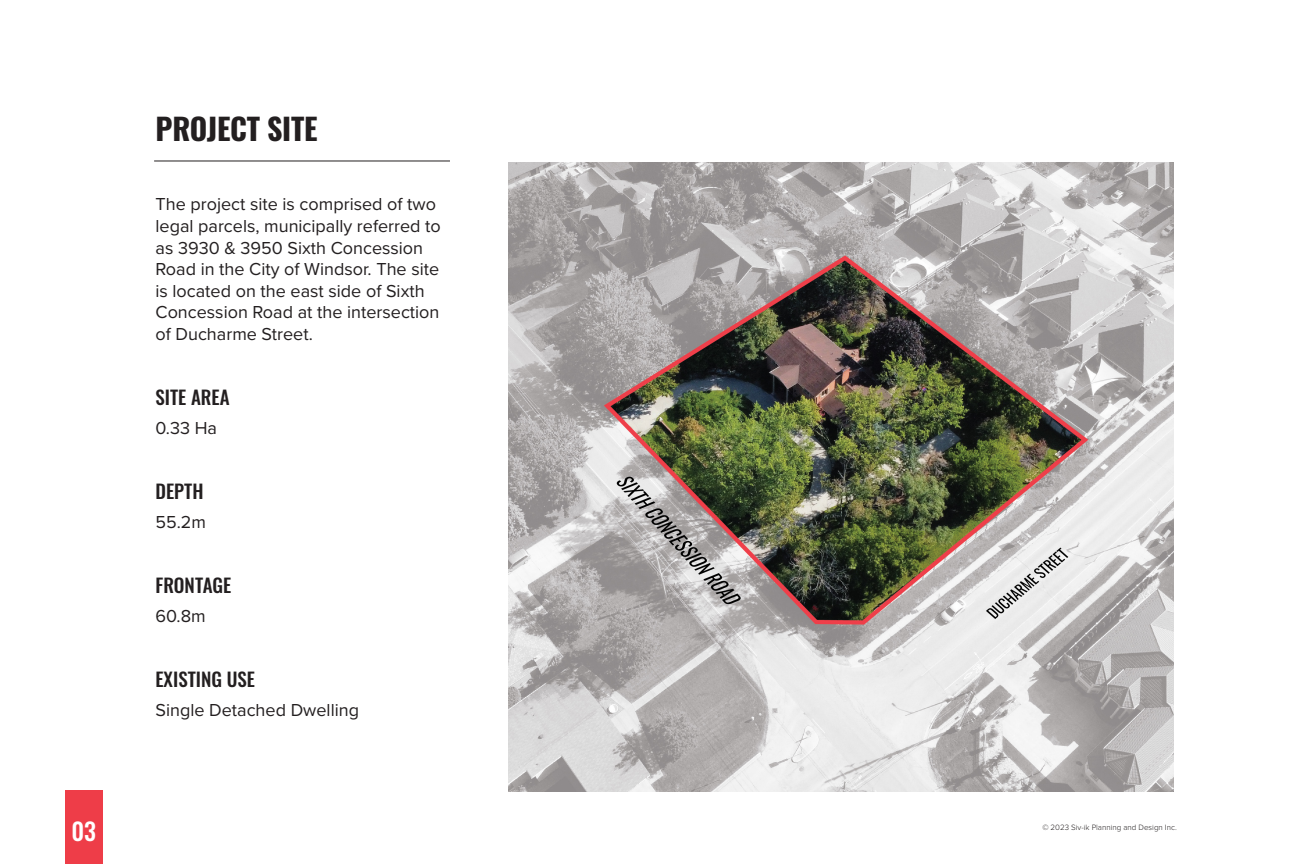
<style>
.page{position:relative;width:1296px;height:864px;background:#fff}
.page>*{position:absolute;margin:0;border:0;box-sizing:border-box;transform-origin:0 0}
.Heading_1{font:700 30px "Oswald";letter-spacing:-.01em;color:#231f20}
.t1{font:500 24px "Oswald";color:#fff}
.Heading_2b{font:500 19px "Oswald";color:#231f20}
.Body_Text{font:18px/21.6px "Proxima Nova";color:#231f20}
.Body_Text_-_No_Line_Spacing{font:18px "Proxima Nova";color:#231f20}
.t2{font:300 8px "Proxima Nova";color:#231f20}
</style>
<div class="page">
<div style="left:65px;top:790px;width:38px;height:74px;background:#ee3d48"></div>
<img style="left:509px;top:163px;width:665px;height:629px">
<hr style="left:154px;top:161px;width:296px;height:1px;background:#231f20">
<h1 class="Heading_1" style="left:156px;top:114px;width:163px">PROJECT SITE</h1>
<p class="Body_Text" style="left:156px;top:193px;width:287px">The project site is comprised of two legal parcels, municipally referred to as 3930 &amp; 3950 Sixth Concession Road in the City of Windsor. The site is located on the east side of Sixth Concession Road at the intersection of Ducharme Street.</p>
<h2 class="Heading_2b" style="left:156px;top:388px;width:76px">SITE AREA</h2>
<p class="Body_Text_-_No_Line_Spacing" style="left:156px;top:414px;width:63px">0.33 Ha</p>
<h2 class="Heading_2b" style="left:156px;top:482px;width:50px">DEPTH</h2>
<p class="Body_Text_-_No_Line_Spacing" style="left:156px;top:508px;width:52px">55.2m</p>
<h2 class="Heading_2b" style="left:156px;top:576px;width:77px">FRONTAGE</h2>
<p class="Body_Text_-_No_Line_Spacing" style="left:156px;top:602px;width:52px">60.8m</p>
<h2 class="Heading_2b" style="left:156px;top:669px;width:101px">EXISTING USE</h2>
<p class="Body_Text_-_No_Line_Spacing" style="left:156px;top:696px;width:205px">Single Detached Dwelling</p>
<h2 class="t1" style="left:71px;top:819px;width:26px">03</h2>
<p class="t2" style="left:1042px;top:821px;width:136px">© 2023 Siv-ik Planning and Design Inc.</p>
</div>
